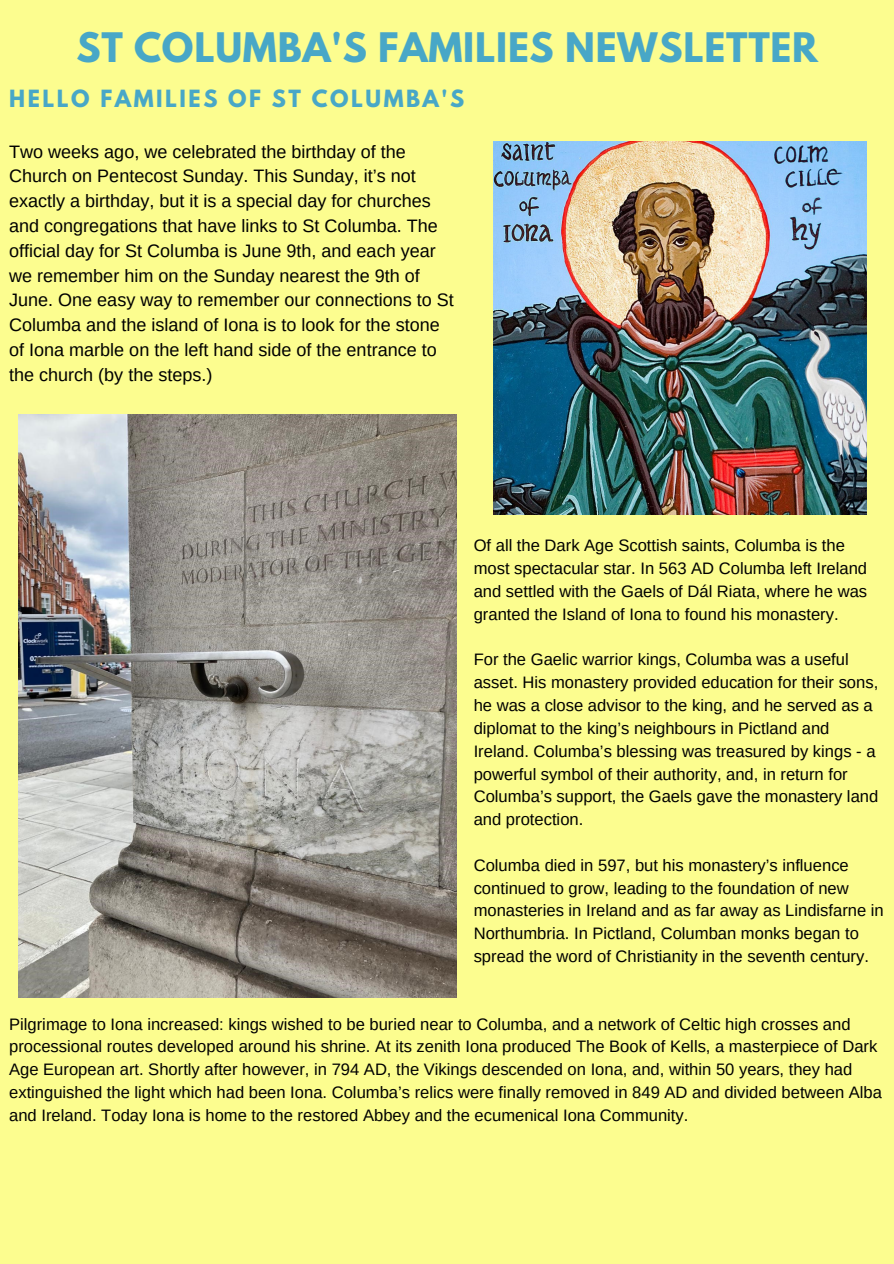
<style>
.page{position:relative;width:894px;height:1264px;background:#fff}
.page>*{position:absolute;margin:0;border:0;box-sizing:border-box;transform-origin:0 0}
.t1{font:700 36px "League Spartan";letter-spacing:.02em;color:#48a7c7}
.t2{font:700 21px "League Spartan";letter-spacing:.12em;color:#48a7c7}
.t3{font:18px/24.8px "Arimo";color:#000}
.t4{font:16.65px/22.8px "Arimo";color:#000}
</style>
<div class="page">
<div style="left:0;top:0;width:893px;height:1263px;background:#fcfd8f"></div>
<img style="left:493px;top:141px;width:373px;height:373px">
<img style="left:19px;top:414px;width:437px;height:583px">
<p class="t1" style="left:76px;top:30px;width:743px">ST COLUMBA'S FAMILIES NEWSLETTER</p>
<p class="t2" style="left:9px;top:88px;width:456px">HELLO FAMILIES OF ST COLUMBA'S</p>
<p class="t3" style="left:9px;top:139px;width:446px">Two weeks ago, we celebrated the birthday of the Church on Pentecost Sunday. This Sunday, it’s not exactly a birthday, but it is a special day for churches and congregations that have links to St Columba. The official day for St Columba is June 9th, and each year we remember him on the Sunday nearest the 9th of June. One easy way to remember our connections to St Columba and the island of Iona is to look for the stone of Iona marble on the left hand side of the entrance to the church (by the steps.)</p>
<p class="t4" style="left:473px;top:534px;width:395px">Of all the Dark Age Scottish saints, Columba is the most spectacular star. In 563 AD Columba left Ireland and settled with the Gaels of Dál Riata, where he was granted the Island of Iona to found his monastery.</p>
<p class="t4" style="left:473px;top:648px;width:406px">For the Gaelic warrior kings, Columba was a useful asset. His monastery provided education for their sons, he was a close advisor to the king, and he served as a diplomat to the king’s neighbours in Pictland and Ireland. Columba’s blessing was treasured by kings - a powerful symbol of their authority, and, in return for Columba’s support, the Gaels gave the monastery land and protection.</p>
<p class="t4" style="left:473px;top:853px;width:411px">Columba died in 597, but his monastery’s influence continued to grow, leading to the foundation of new monasteries in Ireland and as far away as Lindisfarne in Northumbria. In Pictland, Columban monks began to spread the word of Christianity in the seventh century.</p>
<p class="t4" style="left:9px;top:1012px;width:874px">Pilgrimage to Iona increased: kings wished to be buried near to Columba, and a network of Celtic high crosses and processional routes developed around his shrine. At its zenith Iona produced The Book of Kells, a masterpiece of Dark Age European art. Shortly after however, in 794 AD, the Vikings descended on Iona, and, within 50 years, they had extinguished the light which had been Iona. Columba’s relics were finally removed in 849 AD and divided between Alba and Ireland. Today Iona is home to the restored Abbey and the ecumenical Iona Community.</p>
</div>
